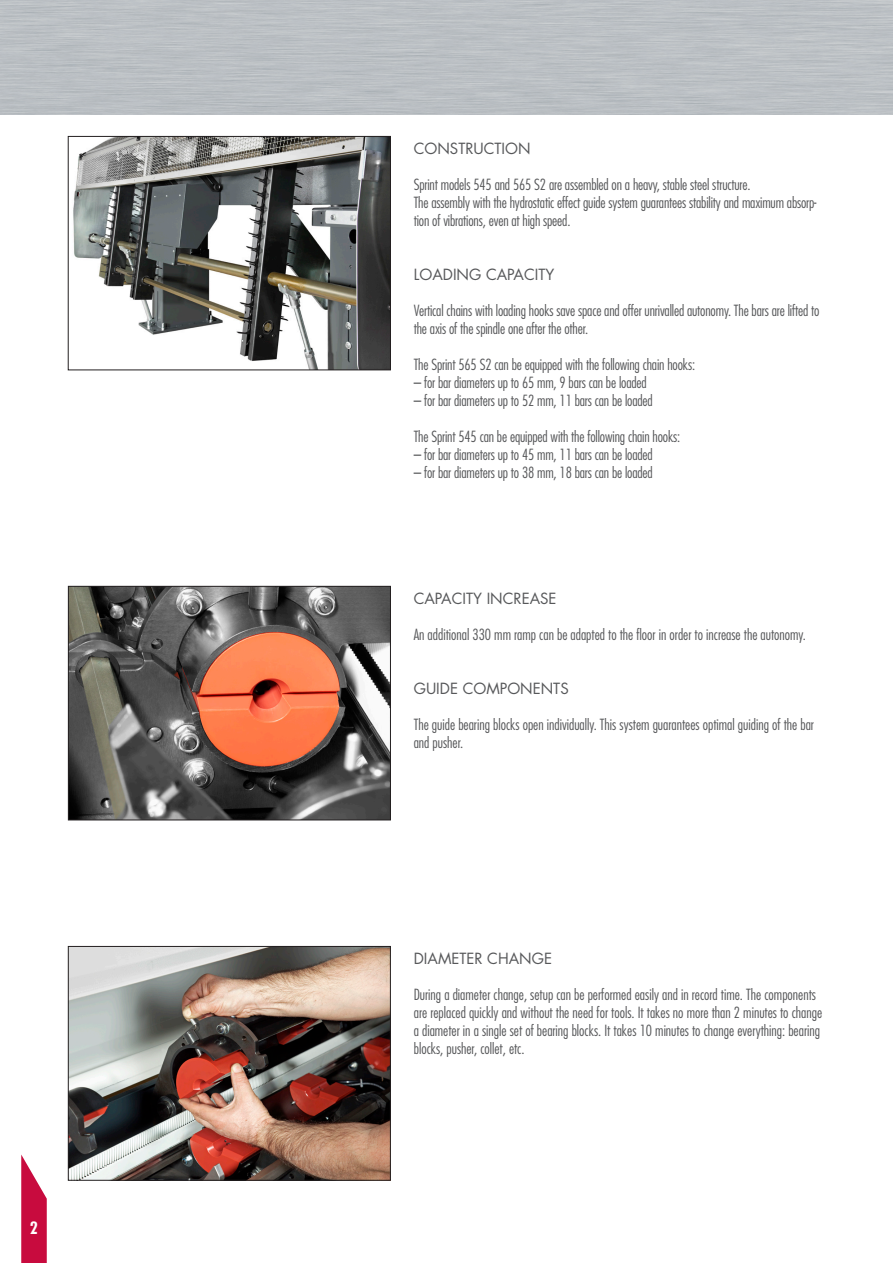
<style>
.page{position:relative;width:893px;height:1263px;background:#fff}
.page>*{position:absolute;margin:0;border:0;box-sizing:border-box;transform-origin:0 0}
.t1{font:700 condensed 16.5px "Futura";color:#fff}
.t2{font:300 condensed 15px/18px "Futura";letter-spacing:-.01em;color:#57585a}
.t3{font:15px "Futura";color:#57585a}
</style>
<div class="page">
<svg style="left:21px;top:1154px;width:26px;height:109px"></svg>
<img style="left:70px;top:588px;width:319px;height:230px">
<div style="left:68px;top:586px;width:323px;height:234px;border:1px solid #231f20"></div>
<img style="left:70px;top:948px;width:319px;height:230px">
<div style="left:68px;top:946px;width:323px;height:234px;border:1px solid #231f20"></div>
<img style="left:73px;top:138px;width:316px;height:230px">
<div style="left:68px;top:136px;width:323px;height:234px;border:1px solid #231f20"></div>
<p class="t1" style="left:30px;top:1217px;width:10px">2</p>
<p class="t3" style="left:414px;top:138px;width:118px">CONSTRUCTION</p>
<p class="t2" style="left:414px;top:175px;width:404px">Sprint models 545 and 565 S2 are assembled on a heavy, stable steel structure.<br>The assembly with the hydrostatic effect guide system guarantees stability and maximum absorp&shy;tion of vibrations, even at high speed.</p>
<p class="t3" style="left:414px;top:264px;width:142px">LOADING CAPACITY</p>
<p class="t2" style="left:414px;top:301px;width:407px">Vertical chains with loading hooks save space and offer unrivalled autonomy. The bars are lifted to the axis of the spindle one after the other.</p>
<p class="t2" style="left:414px;top:355px;width:283px">The Sprint 565 S2 can be equipped with the following chain hooks:</p>
<p class="t2" style="left:414px;top:373px;width:234px">– for bar diameters up to 65 mm, 9 bars can be loaded</p>
<p class="t2" style="left:414px;top:391px;width:241px">– for bar diameters up to 52 mm, 11 bars can be loaded</p>
<p class="t2" style="left:414px;top:427px;width:268px">The Sprint 545 can be equipped with the following chain hooks:</p>
<p class="t2" style="left:414px;top:445px;width:241px">– for bar diameters up to 45 mm, 11 bars can be loaded</p>
<p class="t2" style="left:414px;top:463px;width:241px">– for bar diameters up to 38 mm, 18 bars can be loaded</p>
<p class="t3" style="left:414px;top:588px;width:144px">CAPACITY INCREASE</p>
<p class="t2" style="left:414px;top:625px;width:394px">An additional 330 mm ramp can be adapted to the floor in order to increase the autonomy.</p>
<p class="t3" style="left:414px;top:678px;width:157px">GUIDE COMPONENTS</p>
<p class="t2" style="left:414px;top:715px;width:402px">The guide bearing blocks open individually. This system guarantees optimal guiding of the bar and pusher.</p>
<p class="t3" style="left:414px;top:948px;width:140px">DIAMETER CHANGE</p>
<p class="t2" style="left:414px;top:985px;width:410px">During a diameter change, setup can be performed easily and in record time. The components are replaced quickly and without the need for tools. It takes no more than 2 minutes to change a diameter in a single set of bearing blocks. It takes 10 minutes to change everything: bearing blocks, pusher, collet, etc.</p>
</div>
